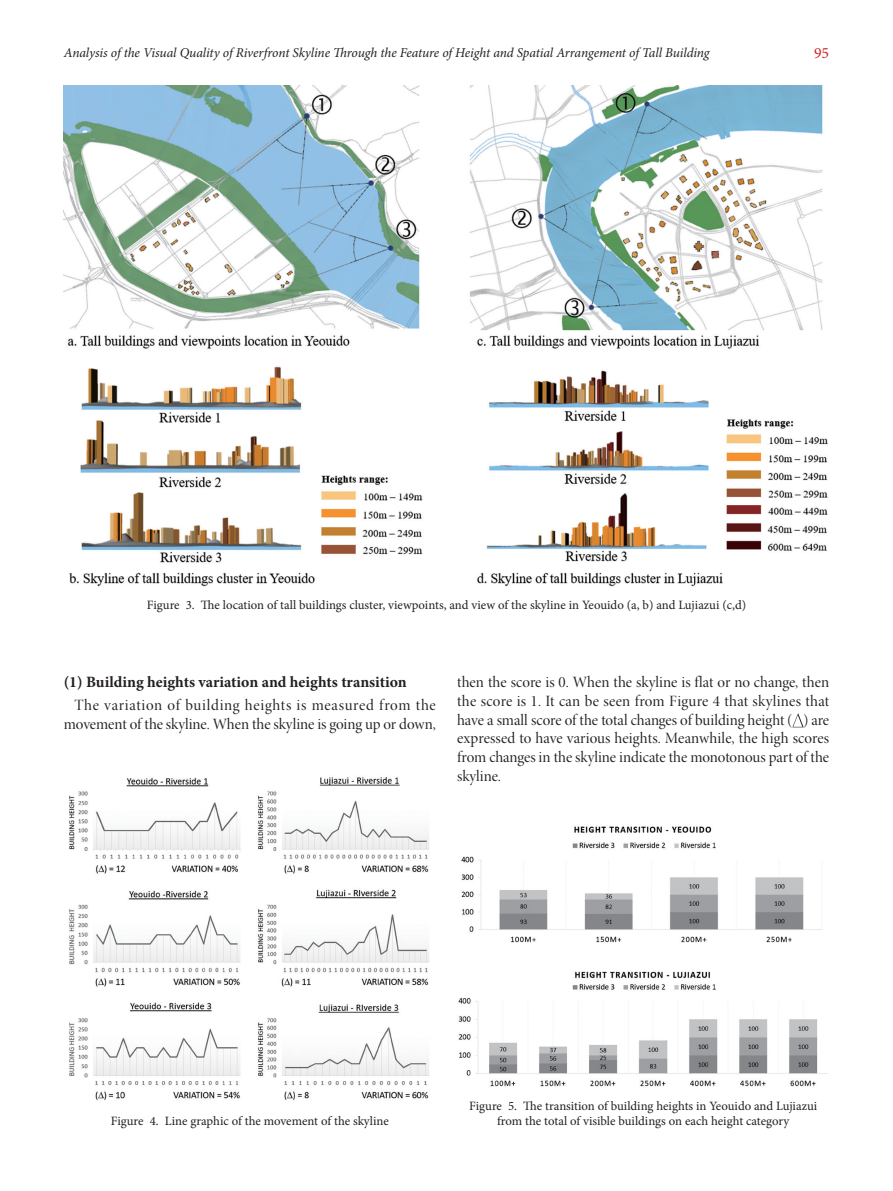
<style>
.page{position:relative;width:893px;height:1191px;background:#fff}
.page>*{position:absolute;margin:0;border:0;box-sizing:border-box;transform-origin:0 0}
.본문1{font:15.75px/18.9px "Minion Pro Disp";color:#231f20;text-align:right}
._1_1{font:700 15.75px "Minion Pro";color:#231f20}
.t1{font:15.75px "Minion Pro";color:#d1232a}
.t2{font:italic 13.5px "Minion Pro";letter-spacing:-.01em;color:#231f20}
.t3{font:12.75px/15.3px "Minion Pro";color:#231f20;text-align:center}
</style>
<div class="page">
<svg style="left:792px;top:713px;width:12px;height:14px"></svg>
<img style="left:64px;top:85px;width:764px;height:502px">
<img style="left:69px;top:777px;width:360px;height:323px">
<img style="left:458px;top:826px;width:370px;height:261px">
<p class="t2" style="left:64px;top:43px;width:647px">Analysis of the Visual Quality of Riverfront Skyline Through the Feature of Height and Spatial Arrangement of Tall Building</p>
<p class="t1" style="left:814px;top:43px;width:17px">95</p>
<p class="t3" style="left:147px;top:597px;width:601px">Figure 3. The location of tall buildings cluster, viewpoints, and view of the skyline in Yeouido (a, b) and Lujiazui (c,d)</p>
<p class="_1_1" style="left:64px;top:670px;width:345px">(1) Building heights variation and heights transition</p>
<p class="본문1" style="left:64px;top:696px;width:374px">The variation of building heights is measured from the movement of the skyline. When the skyline is going up or down,</p>
<p class="본문1" style="left:457px;top:672px;width:374px;text-align:justify">then the score is 0. When the skyline is flat or no change, then the score is 1. It can be seen from Figure 4 that skylines that have a small score of the total changes of building height ( ) are expressed to have various heights. Meanwhile, the high scores from changes in the skyline indicate the monotonous part of the skyline.</p>
<p class="t3" style="left:111px;top:1113px;width:280px">Figure 4. Line graphic of the movement of the skyline</p>
<p class="t3" style="left:469px;top:1098px;width:350px">Figure 5. The transition of building heights in Yeouido and Lujiazui from the total of visible buildings on each height category</p>
</div>
